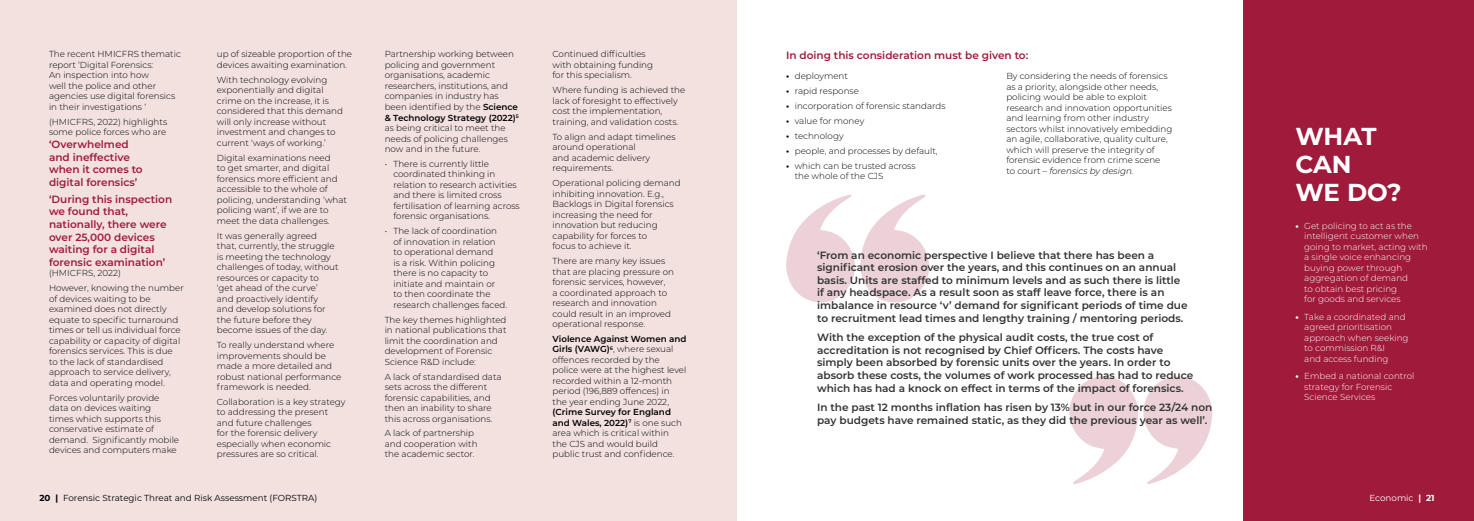
<style>
.page{position:relative;width:1474px;height:521px;background:#fff}
.page>*{position:absolute;margin:0;border:0;box-sizing:border-box;transform-origin:0 0}
.t1{font:700 24.5px/28px "Montserrat";letter-spacing:-.015em;color:#fff}
.Subtitle{font:600 10.5px/12.6px "Montserrat";color:#333}
.Subtitle-2{font:600 10.5px/12.6px "Montserrat";color:#a01a3b}
.Body{font:600 10.5px/12.6px "Montserrat";color:#a01a3b}
.Body-2{font:300 8.75px/10.5px "Montserrat";color:#000}
.body_bullet{font:300 8.75px/10.5px "Montserrat";color:#000}
.body_bullet-2{font:300 8.75px/10.5px "Montserrat";color:#fff}
.t2{font:8.75px "Montserrat";color:#000}
.Subtitle-3{font:300 8.75px "Montserrat";color:#000}
.t3{font:8.75px "Montserrat";color:#fff}
.s1{font-weight:600}
.s2{font-weight:700}
.s3{font-style:italic}
.s4{font-weight:800}
</style>
<div class="page">
<div style="left:0;top:0;width:737px;height:521px;background:#f2e1df"></div>
<div style="left:1243px;top:0;width:230px;height:521px;background:#a01a3b"></div>
<svg style="left:786px;top:194px;width:143px;height:109px"></svg>
<svg style="left:1069px;top:376px;width:143px;height:108px"></svg>
<p class="Body-2" style="left:49px;top:49px;width:133px">The recent HMICFRS thematic report ‘Digital Forensics:<br>An inspection into how<br>well the police and other agencies use digital forensics in their investigations ‘</p>
<p class="Body-2" style="left:49px;top:116px;width:120px">(HMICFRS, 2022) highlights some police forces who are</p>
<p class="Body" style="left:49px;top:137px;width:95px">‘Overwhelmed and ineffective when it comes to digital forensics’</p>
<p class="Subtitle-2" style="left:49px;top:192px;width:125px">‘During this inspection we found that, nationally, there were over 25,000 devices waiting for a digital forensic examination’</p>
<p class="Subtitle-3" style="left:49px;top:267px;width:73px">(HMICFRS, 2022)</p>
<p class="Body-2" style="left:49px;top:282px;width:136px">However, knowing the number of devices waiting to be examined does not directly equate to specific turnaround times or tell us individual force capability or capacity of digital forensics services. This is due<br>to the lack of standardised approach to service delivery, data and operating model.</p>
<p class="Body-2" style="left:49px;top:392px;width:132px">Forces voluntarily provide data on devices waiting<br>times which supports this conservative estimate of demand. Significantly mobile devices and computers make</p>
<p class="Body-2" style="left:217px;top:49px;width:137px">up of sizeable proportion of the devices awaiting examination.</p>
<p class="Body-2" style="left:217px;top:74px;width:128px">With technology evolving exponentially and digital crime on the increase, it is considered that this demand will only increase without investment and changes to current ‘ways of working.’</p>
<p class="Body-2" style="left:217px;top:152px;width:132px">Digital examinations need<br>to get smarter, and digital forensics more efficient and accessible to the whole of policing, understanding ‘what policing want’, if we are to meet the data challenges.</p>
<p class="Body-2" style="left:217px;top:230px;width:123px">It was generally agreed that, currently, the struggle is meeting the technology challenges of today, without resources or capacity to<br>‘get ahead of the curve’<br>and proactively identify<br>and develop solutions for the future before they become issues of the day.</p>
<p class="Body-2" style="left:217px;top:339px;width:126px">To really understand where improvements should be made a more detailed and robust national performance framework is needed.</p>
<p class="Body-2" style="left:217px;top:396px;width:130px">Collaboration is a key strategy to addressing the present and future challenges<br>for the forensic delivery especially when economic pressures are so critical.</p>
<p class="Body-2" style="left:385px;top:49px;width:136px">Partnership working between policing and government organisations, academic researchers, institutions, and companies in industry has been identified by the <span class="s1">Science &amp; Technology Strategy (2022)</span><sup>5 </sup>as being critical to meet the needs of policing challenges now and in the future.</p>
<p class="body_bullet" style="left:393px;top:158px;width:128px;text-indent:-9px">• There is currently little coordinated thinking in relation to research activities and there is limited cross fertilisation of learning across forensic organisations.</p>
<p class="body_bullet" style="left:393px;top:226px;width:115px;text-indent:-9px">• The lack of coordination of innovation in relation<br>to operational demand<br>is a risk. Within policing there is no capacity to initiate and maintain or<br>to then coordinate the research challenges faced.</p>
<p class="Body-2" style="left:385px;top:314px;width:123px">The key themes highlighted in national publications that limit the coordination and development of Forensic<br>Science R&amp;D include:</p>
<p class="Body-2" style="left:385px;top:371px;width:118px">A lack of standardised data sets across the different forensic capabilities, and then an inability to share this across organisations.</p>
<p class="Body-2" style="left:385px;top:428px;width:94px">A lack of partnership and cooperation with the academic sector.</p>
<p class="Body-2" style="left:552px;top:49px;width:102px">Continued difficulties with obtaining funding for this specialism.</p>
<p class="Body-2" style="left:552px;top:85px;width:134px">Where funding is achieved the lack of foresight to effectively cost the implementation, training, and validation costs.</p>
<p class="Body-2" style="left:552px;top:131px;width:124px">To align and adapt timelines around operational<br>and academic delivery requirements.</p>
<p class="Body-2" style="left:552px;top:177px;width:130px">Operational policing demand inhibiting innovation. E.g.,<br>Backlogs in Digital forensics increasing the need for innovation but reducing capability for forces to<br>focus to achieve it.</p>
<p class="Body-2" style="left:552px;top:255px;width:123px">There are many key issues that are placing pressure on forensic services, however,<br>a coordinated approach to research and innovation could result in an improved operational response.</p>
<p class="Body-2" style="left:552px;top:333px;width:136px"><span class="s1">Violence Against Women and<br>Girls (VAWG)</span><sup>6</sup>, where sexual offences recorded by the police were at the highest level recorded within a 12-month period (196,889 offences) in<br>the year ending June 2022, <span class="s1">(Crime Survey for England and Wales, 2022)</span><sup>7</sup> is one such area which is critical within<br>the CJS and would build public trust and confidence.</p>
<p class="Subtitle-2" style="left:786px;top:49px;width:244px">In doing this consideration must be given to:</p>
<p class="body_bullet" style="left:786px;top:71px;width:63px"><span class="s2">•</span> deployment</p>
<p class="body_bullet" style="left:786px;top:85px;width:74px"><span class="s2">•</span> rapid response</p>
<p class="body_bullet" style="left:786px;top:100px;width:161px"><span class="s2">•</span> incorporation of forensic standards</p>
<p class="body_bullet" style="left:786px;top:115px;width:80px"><span class="s2">•</span> value for money</p>
<p class="body_bullet" style="left:786px;top:130px;width:59px"><span class="s2">•</span> technology</p>
<p class="body_bullet" style="left:786px;top:145px;width:153px"><span class="s2">•</span> people, and processes by default,</p>
<p class="body_bullet" style="left:794px;top:160px;width:122px;text-indent:-9px"><span class="s2">•</span> which can be trusted across the whole of the CJS</p>
<p class="Body-2" style="left:1006px;top:71px;width:168px">By considering the needs of forensics as a priority, alongside other needs, policing would be able to exploit research and innovation opportunities and learning from other industry sectors whilst innovatively embedding an agile, collaborative, quality culture, which will preserve the integrity of forensic evidence from crime scene<br>to court – <span class="s3">forensics by design.</span></p>
<p class="Subtitle" style="left:817px;top:248px;width:372px">‘From an economic perspective I believe that there has been a significant erosion over the years, and this continues on an annual basis. Units are staffed to minimum levels and as such there is little if any headspace. As a result soon as staff leave force, there is an imbalance in resource ‘v’ demand for significant periods of time due to recruitment lead times and lengthy training / mentoring periods.</p>
<p class="Subtitle" style="left:817px;top:331px;width:378px">With the exception of the physical audit costs, the true cost of accreditation is not recognised by Chief Officers. The costs have simply been absorbed by forensic units over the years. In order to absorb these costs, the volumes of work processed has had to reduce which has had a knock on effect in terms of the impact of forensics.</p>
<p class="Subtitle" style="left:817px;top:401px;width:397px">In the past 12 months inflation has risen by 13% but in our force 23/24 non pay budgets have remained static, as they did the previous year as well’.</p>
<p class="t1" style="left:1295px;top:121px;width:108px">WHAT<br>CAN<br>WE DO?</p>
<p class="body_bullet-2" style="left:1304px;top:220px;width:125px;text-indent:-9px"><span class="s4">•</span> Get policing to act as the intelligent customer when going to market, acting with a single voice enhancing buying power through aggregation of demand<br>to obtain best pricing<br>for goods and services</p>
<p class="body_bullet-2" style="left:1304px;top:311px;width:106px;text-indent:-9px"><span class="s4">•</span> Take a coordinated and agreed prioritisation approach when seeking to commission R&amp;I<br>and access funding</p>
<p class="body_bullet-2" style="left:1304px;top:370px;width:112px;text-indent:-9px"><span class="s4">•</span> Embed a national control strategy for Forensic<br>Science Services</p>
<p class="t2" style="left:39px;top:492px;width:279px"><span class="s2">20 |</span> Forensic Strategic Threat and Risk Assessment (FORSTRA)</p>
<p class="t3" style="left:1369px;top:491px;width:67px">Economic <span class="s2">| 21</span></p>
</div>
